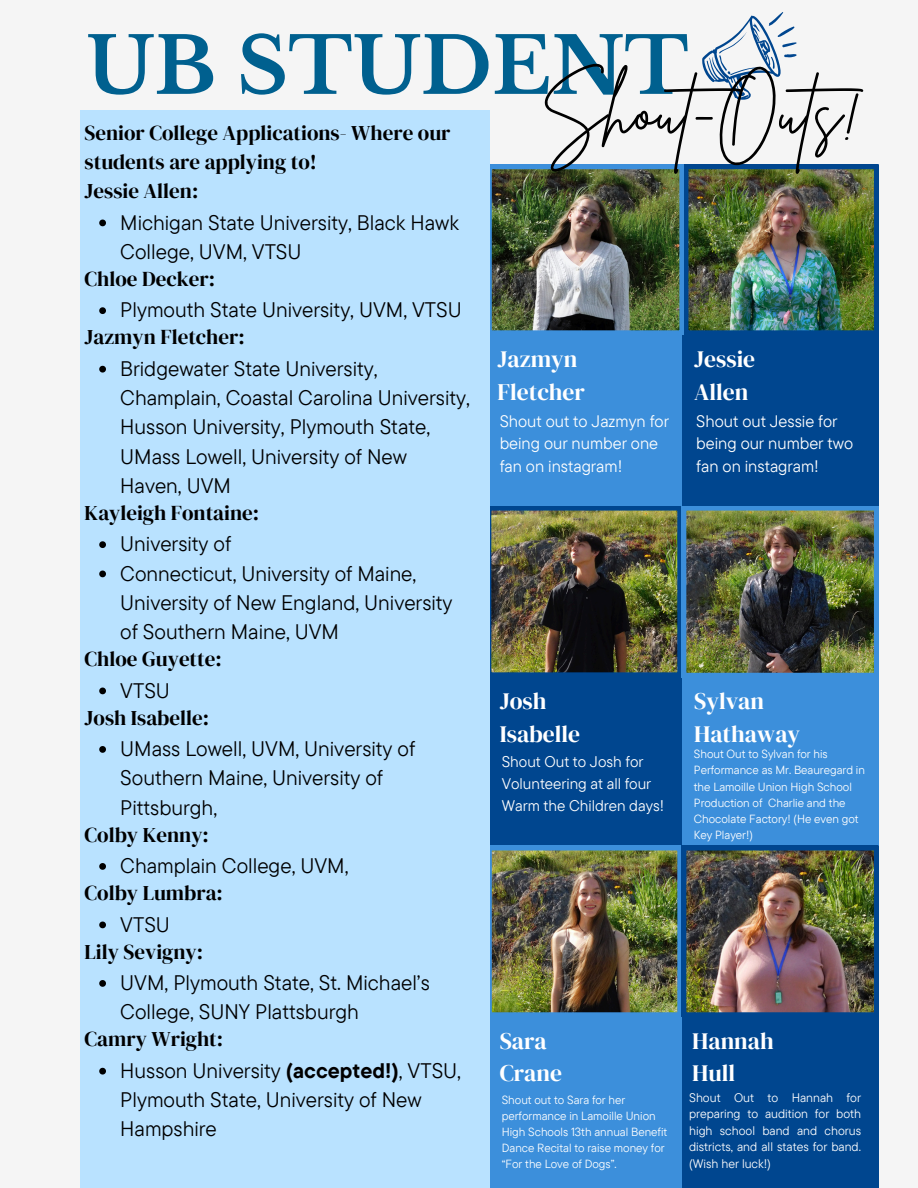
<style>
.page{position:relative;width:918px;height:1188px;background:#f5f5f5}
.page>*{position:absolute;margin:0;border:0;box-sizing:border-box;transform-origin:0 0}
.t1{font:700 77.55px "Libre Baskerville";color:#00608f}
.t2{font:69.15px "Brittany Signature";color:#000}
.t3{font:23.55px/32.5px "DM Serif Display";color:#fff}
.t4{font:21px/29.2px "TT Commons Pro";color:#000}
.t5{font:21px/29.2px "DM Serif Display";color:#000}
.t6{font:16.65px/22.5px "TT Commons Pro";color:#fff}
.t7{font:15.45px/21.6px "TT Commons Pro";color:#fff}
.t8{font:12.45px/16.5px "TT Commons Pro";color:#fff;text-align:justify}
.t9{font:11.85px/16.2px "TT Commons Pro";color:#fff}
.s1{font-weight:700}
</style>
<div class="page">
<div style="left:487px;top:335px;width:195px;height:171px;background:#3c8fdb"></div>
<div style="left:682px;top:335px;width:196px;height:171px;background:#00468f"></div>
<div style="left:680px;top:1017px;width:198px;height:171px;background:#00468f"></div>
<div style="left:487px;top:1017px;width:195px;height:171px;background:#3c8fdb"></div>
<div style="left:487px;top:677px;width:197px;height:171px;background:#00468f"></div>
<div style="left:682px;top:677px;width:196px;height:171px;background:#3c8fdb"></div>
<img style="left:490px;top:165px;width:388px;height:170px">
<img style="left:490px;top:506px;width:388px;height:171px">
<svg style="left:702px;top:12px;width:95px;height:88px"></svg>
<img style="left:490px;top:846px;width:388px;height:171px">
<div style="left:80px;top:110px;width:410px;height:1078px;background:#b9e2ff"></div>
<svg style="left:99px;top:220px;width:7px;height:6px"></svg>
<svg style="left:99px;top:307px;width:7px;height:7px"></svg>
<svg style="left:99px;top:366px;width:7px;height:7px"></svg>
<svg style="left:99px;top:541px;width:7px;height:7px"></svg>
<svg style="left:99px;top:571px;width:7px;height:6px"></svg>
<svg style="left:99px;top:688px;width:7px;height:6px"></svg>
<svg style="left:99px;top:746px;width:7px;height:7px"></svg>
<svg style="left:99px;top:863px;width:7px;height:7px"></svg>
<svg style="left:99px;top:922px;width:7px;height:6px"></svg>
<svg style="left:99px;top:980px;width:7px;height:7px"></svg>
<svg style="left:99px;top:1068px;width:7px;height:7px"></svg>
<p class="t1" style="left:86px;top:19px;width:604px">UB STUDENT</p>
<h4 class="t5" style="left:85px;top:118px;width:367px">Senior College Applications- Where our students are applying to!<br>Jessie Allen:</h4>
<p class="t4" style="left:120px;top:207px;width:340px">Michigan State University, Black Hawk<br>College, UVM, VTSU</p>
<p class="t5" style="left:85px;top:264px;width:132px">Chloe Decker:</p>
<h4 class="t4" style="left:120px;top:295px;width:343px">Plymouth State University, UVM, VTSU</h4>
<p class="t5" style="left:85px;top:322px;width:162px">Jazmyn Fletcher:</p>
<h4 class="t4" style="left:120px;top:353px;width:351px">Bridgewater State University,<br>Champlain, Coastal Carolina University,<br>Husson University, Plymouth State,<br>UMass Lowell, University of New<br>Haven, UVM</h4>
<p class="t5" style="left:85px;top:498px;width:176px">Kayleigh Fontaine:</p>
<h4 class="t4" style="left:120px;top:529px;width:112px">University of</h4>
<p class="t4" style="left:120px;top:558px;width:334px">Connecticut, University of Maine,<br>University of New England, University of Southern Maine, UVM</p>
<h4 class="t5" style="left:85px;top:644px;width:139px">Chloe Guyette:</h4>
<p class="t4" style="left:120px;top:675px;width:51px">VTSU</p>
<h4 class="t5" style="left:85px;top:703px;width:126px">Josh Isabelle:</h4>
<p class="t4" style="left:120px;top:734px;width:296px">UMass Lowell, UVM, University of<br>Southern Maine, University of<br>Pittsburgh,</p>
<h4 class="t5" style="left:85px;top:820px;width:126px">Colby Kenny:</h4>
<p class="t4" style="left:120px;top:851px;width:230px">Champlain College, UVM,</p>
<p class="t5" style="left:85px;top:878px;width:140px">Colby Lumbra:</p>
<p class="t4" style="left:120px;top:909px;width:51px">VTSU</p>
<h3 class="t5" style="left:85px;top:937px;width:120px">Lily Sevigny:</h3>
<p class="t4" style="left:120px;top:968px;width:311px">UVM, Plymouth State, St. Michael’s<br>College, SUNY Plattsburgh</p>
<h3 class="t5" style="left:85px;top:1024px;width:140px">Camry Wright:</h3>
<p class="t4" style="left:120px;top:1055px;width:342px">Husson University <span class="s1">(accepted!)</span>, VTSU,<br>Plymouth State, University of New<br>Hampshire</p>
<p class="t2" style="left:541px;top:65px;width:342px">Shout-Outs!</p>
<p class="t3" style="left:694px;top:342px;width:63px">Jessie<br>Allen</p>
<h3 class="t6" style="left:696px;top:409px;width:158px">Shout out Jessie for being our number two fan on instagram!</h3>
<p class="t3" style="left:498px;top:342px;width:89px">Jazmyn<br>Fletcher</p>
<h4 class="t6" style="left:500px;top:409px;width:171px">Shout out to Jazmyn for being our number one fan on instagram!</h4>
<p class="t3" style="left:500px;top:685px;width:82px">Josh<br>Isabelle</p>
<h3 class="t7" style="left:502px;top:751px;width:164px">Shout Out to Josh for<br>Volunteering at all four<br>Warm the Children days!</h3>
<p class="t3" style="left:694px;top:685px;width:107px">Sylvan<br>Hathaway</p>
<h3 class="t9" style="left:694px;top:746px;width:173px">Shout Out to Sylvan for his<br>Performance as Mr. Beauregard in the Lamoille Union High School<br>Production of Charlie and the<br>Chocolate Factory! (He even got<br>Key Player!)</h3>
<p class="t3" style="left:692px;top:1024px;width:83px">Hannah<br>Hull</p>
<h3 class="t8" style="left:689px;top:1089px;width:173px">Shout Out to Hannah for preparing to audition for both high school band and chorus districts, and all states for band. (Wish her luck!)</h3>
<p class="t3" style="left:500px;top:1024px;width:64px">Sara<br>Crane</p>
<p class="t9" style="left:502px;top:1091px;width:167px">Shout out to Sara for her performance in Lamoille Union<br>High Schools 13th annual Benefit<br>Dance Recital to raise money for “For the Love of Dogs”.</p>
</div>
